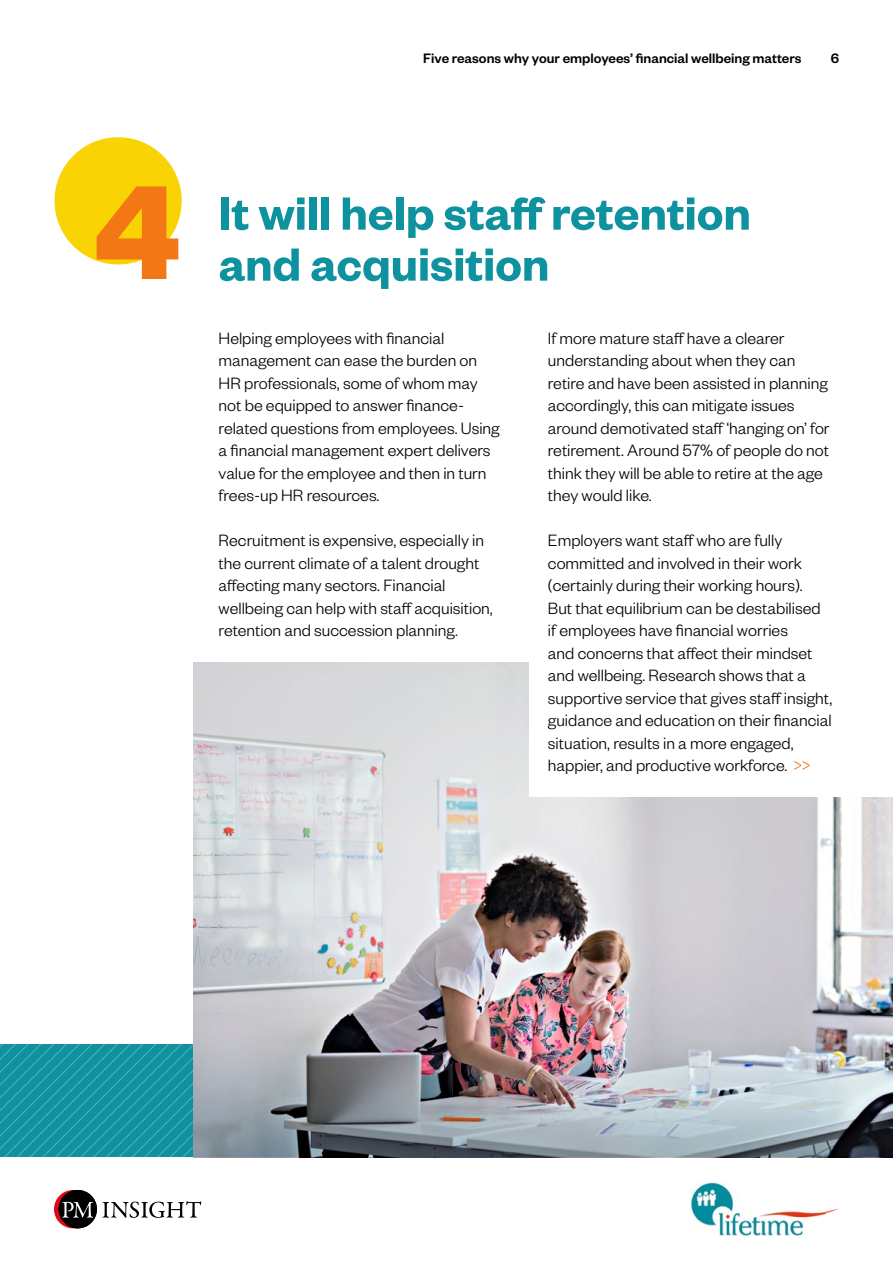
<style>
.page{position:relative;width:893px;height:1263px;background:#fff}
.page>*{position:absolute;margin:0;border:0;box-sizing:border-box;transform-origin:0 0}
.t1{font:700 147px "Founders Grotesk";color:#f37715}
.t2{font:600 51px "Founders Grotesk";color:#0f929f}
.t3{font:300 18px/22.5px "Founders Grotesk";color:#000}
.t4{font:500 15px "Founders Grotesk";color:#000}
.s1{color:#f37715}
</style>
<div class="page">
<svg style="left:102px;top:1201px;width:99px;height:17px"></svg>
<div style="left:59px;top:1190px;width:38px;height:38px;background:#000;border-radius:50%"></div>
<svg style="left:54px;top:1190px;width:39px;height:38px"></svg>
<img style="left:690px;top:1183px;width:149px;height:52px">
<svg style="left:0;top:1044px;width:193px;height:113px;background:#1695a2"></svg>
<div style="left:54px;top:137px;width:128px;height:127px;background:#fad305;border-radius:50%"></div>
<img style="left:193px;top:662px;width:700px;height:329px">
<div style="left:529px;top:323px;width:364px;height:473px;background:#fff"></div>
<img style="left:193px;top:991px;width:700px;height:166px">
<p class="t4" style="left:423px;top:49px;width:380px">Five reasons why your employees’ financial wellbeing matters</p>
<p class="t4" style="left:831px;top:49px;width:10px">6</p>
<h1 class="t1" style="left:94px;top:138px;width:88px">4</h1>
<h2 class="t2" style="left:219px;top:181px;width:534px">It will help staff retention</h2>
<h2 class="t2" style="left:219px;top:232px;width:332px">and acquisition</h2>
<p class="t3" style="left:219px;top:326px;width:283px">Helping employees with financial management can ease the burden on HR professionals, some of whom may not be equipped to answer finance&shy;related questions from employees. Using a financial management expert delivers value for the employee and then in turn frees-up HR resources.</p>
<p class="t3" style="left:219px;top:528px;width:276px">Recruitment is expensive, especially in the current climate of a talent drought affecting many sectors. Financial wellbeing can help with staff acquisition, retention and succession planning.</p>
<p class="t3" style="left:548px;top:326px;width:283px">If more mature staff have a clearer understanding about when they can retire and have been assisted in planning accordingly, this can mitigate issues around demotivated staff ‘hanging on’ for retirement. Around 57% of people do not think they will be able to retire at the age they would like.</p>
<p class="t3" style="left:548px;top:528px;width:286px">Employers want staff who are fully committed and involved in their work (certainly during their working hours).<br>But that equilibrium can be destabilised if employees have financial worries<br>and concerns that affect their mindset and wellbeing. Research shows that a supportive service that gives staff insight, guidance and education on their financial situation, results in a more engaged, happier, and productive workforce. <span class="s1">&gt;&gt;</span></p>
</div>
